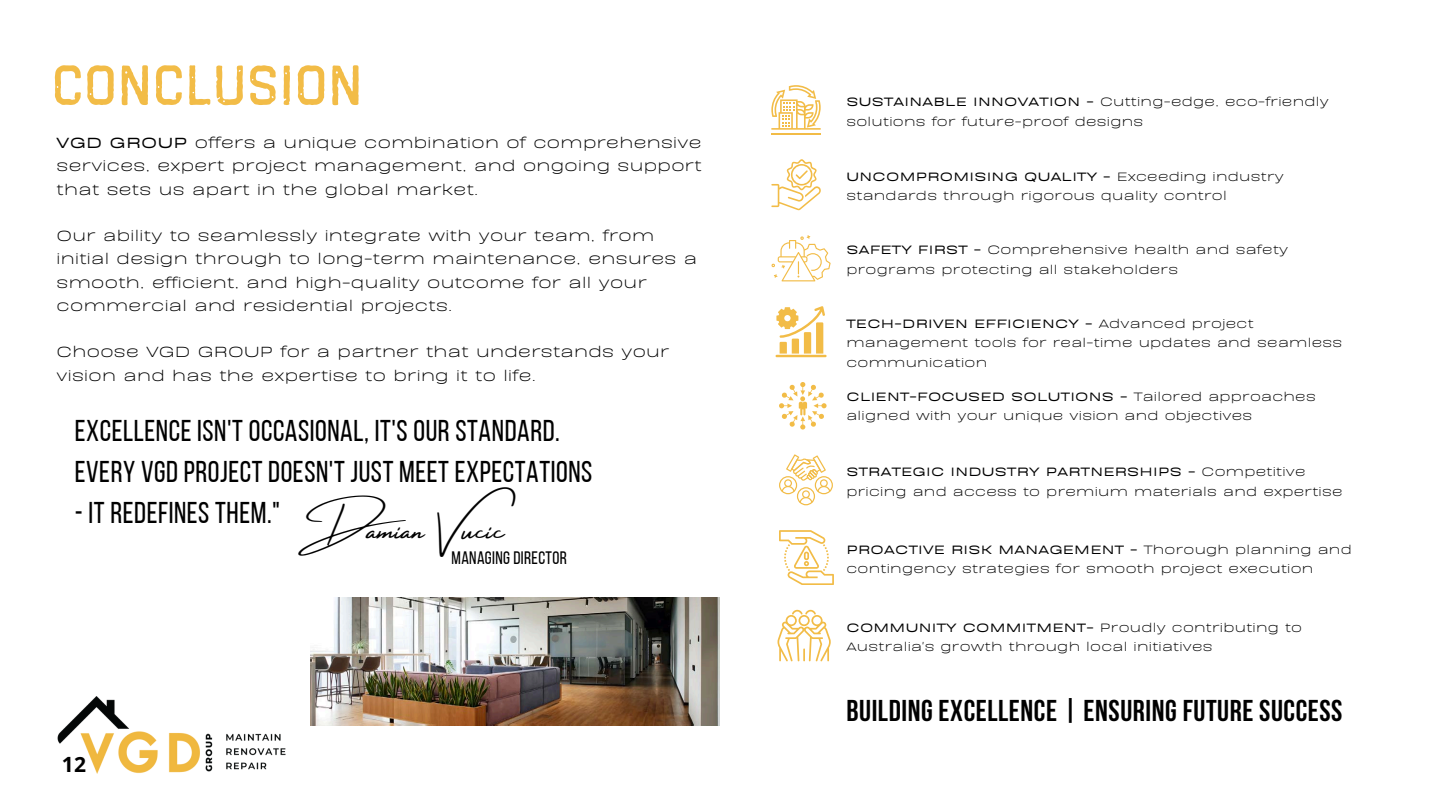
<style>
.page{position:relative;width:1440px;height:810px;background:#fff}
.page>*{position:absolute;margin:0;border:0;box-sizing:border-box;transform-origin:0 0}
.t1{font:64px "Handelson Five";color:#f2bc47}
.t2{font:32px "Amsterdam Four";letter-spacing:.02em;color:#000}
.t3{font:30px/41.2px "Bebas Neue";letter-spacing:.02em;color:#000}
.t4{font:700 30px "Bebas Neue";letter-spacing:.02em;color:#000}
.t5{font:700 21px "Open Sans";color:#000}
.t6{font:18px "Bebas Neue";letter-spacing:.02em;color:#000}
.t7{font:17px/23.2px "BD Sans";letter-spacing:.02em;color:#000}
.t8{font:14px/19.5px "BD Sans";letter-spacing:.02em;color:#000001}
.s1{font-weight:700}
</style>
<div class="page">
<img style="left:57px;top:697px;width:229px;height:77px">
<hr style="left:771px;top:133px;width:50px;height:1px;background:#f2bc47">
<svg style="left:771px;top:85px;width:50px;height:45px"></svg>
<svg style="left:771px;top:159px;width:50px;height:51px"></svg>
<svg style="left:772px;top:235px;width:59px;height:46px"></svg>
<svg style="left:776px;top:306px;width:51px;height:51px"></svg>
<svg style="left:779px;top:382px;width:47px;height:47px"></svg>
<svg style="left:779px;top:454px;width:54px;height:51px"></svg>
<svg style="left:779px;top:530px;width:55px;height:55px"></svg>
<svg style="left:778px;top:610px;width:53px;height:51px"></svg>
<img style="left:310px;top:598px;width:410px;height:127px">
<h3 class="t1" style="left:51px;top:51px;width:313px">CONCLUSION</h3>
<h3 class="t7" style="left:57px;top:129px;width:647px;text-align:justify"><span class="s1">VGD GROUP</span> offers a unique combination of comprehensive services, expert project management, and ongoing support that sets us apart in the global market.</h3>
<h4 class="t7" style="left:57px;top:222px;width:642px">Our ability to seamlessly integrate with your team, from initial design through to long-term maintenance, ensures a smooth, efficient, and high-quality outcome for all your commercial and residential projects.</h4>
<p class="t7" style="left:57px;top:338px;width:614px">Choose VGD GROUP for a partner that understands your vision and has the expertise to bring it to life.</p>
<h5 class="t3" style="left:75px;top:412px;width:519px">EXCELLENCE ISN'T OCCASIONAL, IT'S OUR STANDARD.<br>EVERY VGD PROJECT DOESN'T JUST MEET EXPECTATIONS</h5>
<h5 class="t3" style="left:75px;top:495px;width:207px">- IT REDEFINES THEM."</h5>
<p class="t2" style="left:298px;top:512px;width:220px">Damian Vucic</p>
<p class="t6" style="left:452px;top:550px;width:117px">MANAGING DIRECTOR</p>
<h1 class="t5" style="left:62px;top:749px;width:26px">12</h1>
<p class="t8" style="left:846px;top:90px;width:484px"><span class="s1">SUSTAINABLE INNOVATION -</span> Cutting-edge, eco-friendly solutions for future-proof designs</p>
<p class="t8" style="left:846px;top:165px;width:439px"><span class="s1">UNCOMPROMISING QUALITY -</span> Exceeding industry standards through rigorous quality control</p>
<p class="t8" style="left:846px;top:239px;width:443px"><span class="s1">SAFETY FIRST -</span> Comprehensive health and safety programs protecting all stakeholders</p>
<p class="t8" style="left:846px;top:312px;width:497px"><span class="s1">TECH-DRIVEN EFFICIENCY -</span> Advanced project management tools for real-time updates and seamless communication</p>
<p class="t8" style="left:846px;top:385px;width:471px"><span class="s1">CLIENT-FOCUSED SOLUTIONS -</span> Tailored approaches aligned with your unique vision and objectives</p>
<p class="t8" style="left:846px;top:460px;width:498px"><span class="s1">STRATEGIC INDUSTRY PARTNERSHIPS -</span> Competitive pricing and access to premium materials and expertise</p>
<p class="t8" style="left:846px;top:538px;width:507px"><span class="s1">PROACTIVE RISK MANAGEMENT -</span> Thorough planning and contingency strategies for smooth project execution</p>
<p class="t8" style="left:846px;top:616px;width:457px"><span class="s1">COMMUNITY COMMITMENT-</span> Proudly contributing to<br>Australia's growth through local initiatives</p>
<p class="t4" style="left:846px;top:699px;width:498px">BUILDING EXCELLENCE | ENSURING FUTURE SUCCESS</p>
</div>
